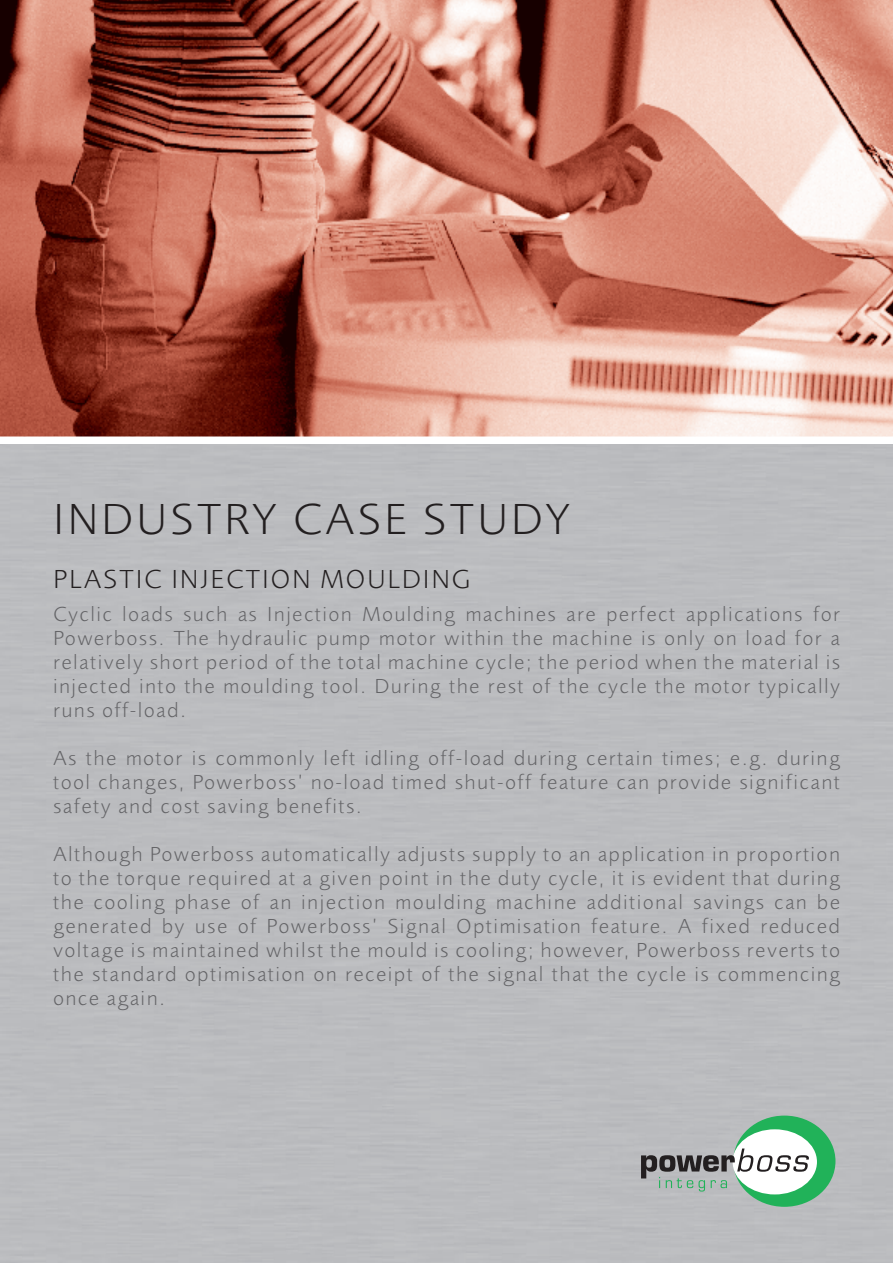
<style>
.page{position:relative;width:893px;height:1263px;background:#fff}
.page>*{position:absolute;margin:0;border:0;box-sizing:border-box;transform-origin:0 0}
.Document_Title{font:300 45px "Foundry Sans";letter-spacing:.075em;color:#231f20}
.Document_Sub_Title{font:300 27px "Foundry Sans";letter-spacing:.075em;color:#231f20}
.Document_Cover_Body_Copy{font:300 21px/24px "Foundry Sans";letter-spacing:.075em;color:#636366;text-align:justify}
</style>
<div class="page">
<img style="left:0;top:0;width:893px;height:436px">
<div style="left:0;top:436px;width:893px;height:827px;background:#bbbcbf"></div>
<div style="left:733px;top:1115px;width:102px;height:92px;background:#21b259;border-radius:50%"></div>
<div style="left:733px;top:1129px;width:84px;height:65px;background:#fff;border-radius:50%"></div>
<svg style="left:641px;top:1148px;width:169px;height:43px"></svg>
<p class="Document_Title" style="left:53px;top:492px;width:518px">INDUSTRY CASE STUDY</p>
<p class="Document_Sub_Title" style="left:53px;top:563px;width:418px">PLASTIC INJECTION MOULDING</p>
<p class="Document_Cover_Body_Copy" style="left:53px;top:602px;width:788px">Cyclic loads such as Injection Moulding machines are perfect applications for Powerboss. The hydraulic pump motor within the machine is only on load for a relatively short period of the total machine cycle; the period when the material is injected into the moulding tool. During the rest of the cycle the motor typically runs off-load.</p>
<p class="Document_Cover_Body_Copy" style="left:53px;top:746px;width:788px">As the motor is commonly left idling off-load during certain times; e.g. during tool changes, Powerboss’ no-load timed shut-off feature can provide significant safety and cost saving benefits.</p>
<p class="Document_Cover_Body_Copy" style="left:53px;top:842px;width:788px">Although Powerboss automatically adjusts supply to an application in proportion to the torque required at a given point in the duty cycle, it is evident that during the cooling phase of an injection moulding machine additional savings can be generated by use of Powerboss’ Signal Optimisation feature. A fixed reduced voltage is maintained whilst the mould is cooling; however, Powerboss reverts to the standard optimisation on receipt of the signal that the cycle is commencing once again.</p>
</div>
